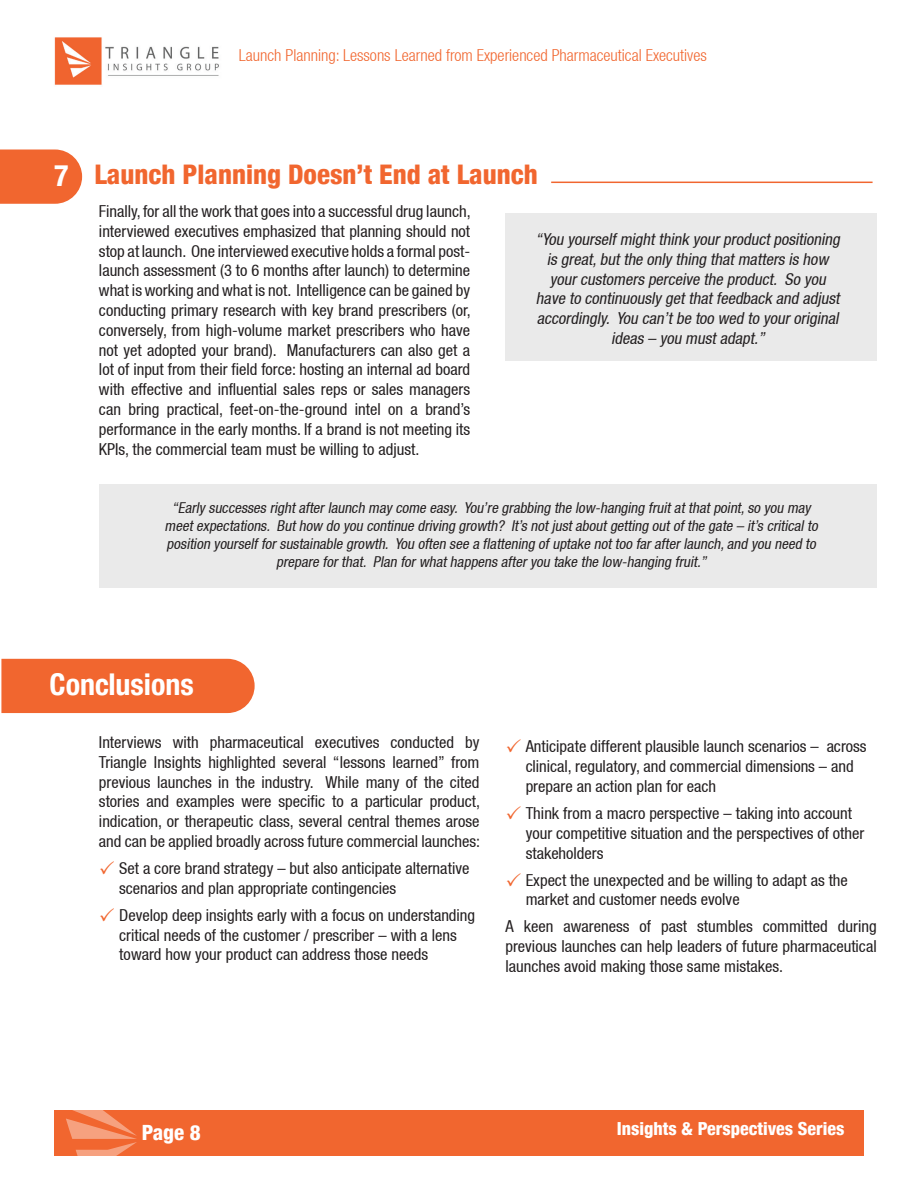
<style>
.page{position:relative;width:918px;height:1188px;background:#fff}
.page>*{position:absolute;margin:0;border:0;box-sizing:border-box;transform-origin:0 0}
.t1{font:700 condensed 30px "Helvetica 77";color:#fff}
.t2{font:800 condensed 27px "Helvetica 87";color:#f1662f}
.t3{font:800 condensed 21px "Helvetica 87";color:#fff}
.t4{font:800 condensed 18px "Helvetica 87";color:#fff}
.t5{font:condensed 16.5px/19.8px "Helvetica 57";color:#231f20}
.t6{font:italic condensed 16.5px/19.8px "Helvetica 57";color:#231f20;text-align:center}
.t7{font:300 condensed 16.5px "Helvetica 47";color:#f1662f}
.t8{font:italic condensed 15px/18px "Helvetica 57";color:#231f20;text-align:center}
.s1{font-family:"Helvetica 77";font-weight:700;font-size:30px;color:#fff}
</style>
<div class="page">
<div style="left:54px;top:1110px;width:810px;height:45px;background:#f1662f"></div>
<img style="left:54px;top:37px;width:165px;height:48px">
<svg style="left:54px;top:1110px;width:83px;height:46px"></svg>
<div style="left:99px;top:484px;width:778px;height:103px;background:#eaeaea"></div>
<div style="left:1px;top:659px;width:254px;height:54px;background:#f1662f"></div>
<div style="left:505px;top:213px;width:372px;height:148px;background:#eaeaea"></div>
<svg style="left:0;top:150px;width:82px;height:54px;background:#f1713e"></svg>
<hr style="left:551px;top:182px;width:322px;height:1px;background:#f1662f">
<p class="t7" style="left:239px;top:46px;width:470px">Launch Planning: Lessons Learned from Experienced Pharmaceutical Executives</p>
<h2 class="t2" style="left:54px;top:158px;width:485px"><span class="s1">7</span> Launch Planning Doesn’t End at Launch</h2>
<p class="t5" style="left:99px;top:201px;width:373px;text-align:justify">Finally, for all the work that goes into a successful drug launch, interviewed executives emphasized that planning should not stop at launch. One interviewed executive holds a formal post&shy;launch assessment (3 to 6 months after launch) to determine what is working and what is not. Intelligence can be gained by conducting primary research with key brand prescribers (or, conversely, from high-volume market prescribers who have not yet adopted your brand). Manufacturers can also get a lot of input from their field force: hosting an internal ad board with effective and influential sales reps or sales managers can bring practical, feet-on-the-ground intel on a brand’s performance in the early months. If a brand is not meeting its KPIs, the commercial team must be willing to adjust.</p>
<p class="t6" style="left:535px;top:229px;width:309px">“You yourselfmightthink yourproductpositioning is great,butthe only thing thatmatters is how yourcustomers perceive the product. So you have to continuously getthatfeedback and adjust accordingly. You can’tbe too wed to youroriginal ideas – you mustadapt.”</p>
<p class="t8" style="left:165px;top:498px;width:658px">“Early successes rightafterlaunch may come easy. You’re grabbing the low-hanging fruitatthatpoint,so you may meetexpectations. Buthow do you continue driving growth? It’s notjustaboutgetting outofthe gate – it’s criticalto position yourselfforsustainable growth. You often see a flattening ofuptake nottoo farafterlaunch,and you need to prepare forthat. Plan forwhathappens afteryou take the low-hanging fruit.”</p>
<h1 class="t1" style="left:50px;top:666px;width:146px">Conclusions</h1>
<p class="t5" style="left:99px;top:732px;width:383px;text-align:justify">Interviews with pharmaceutical executives conducted by Triangle Insights highlighted several “lessons learned” from previous launches in the industry. While many of the cited stories and examples were specific to a particular product, indication, or therapeutic class, several central themes arose and can be applied broadly across future commercial launches:</p>
<p class="t5" style="left:119px;top:858px;width:352px">Set a core brand strategy – but also anticipate alternative scenarios and plan appropriate contingencies</p>
<p class="t5" style="left:119px;top:905px;width:358px">Develop deep insights early with a focus on understanding critical needs of the customer / prescriber – with a lens toward how your product can address those needs</p>
<p class="t5" style="left:526px;top:737px;width:342px">Anticipate different plausible launch scenarios – across clinical, regulatory, and commercial dimensions – and prepare an action plan for each</p>
<p class="t5" style="left:526px;top:803px;width:340px">Think from a macro perspective – taking into account your competitive situation and the perspectives of other stakeholders</p>
<p class="t5" style="left:526px;top:870px;width:324px">Expect the unexpected and be willing to adapt as the market and customer needs evolve</p>
<p class="t5" style="left:505px;top:917px;width:373px;text-align:justify">A keen awareness of past stumbles committed during previous launches can help leaders of future pharmaceutical launches avoid making those same mistakes.</p>
<p class="t3" style="left:142px;top:1120px;width:60px">Page 8</p>
<p class="t4" style="left:617px;top:1117px;width:229px">Insights &amp; Perspectives Series</p>
</div>
